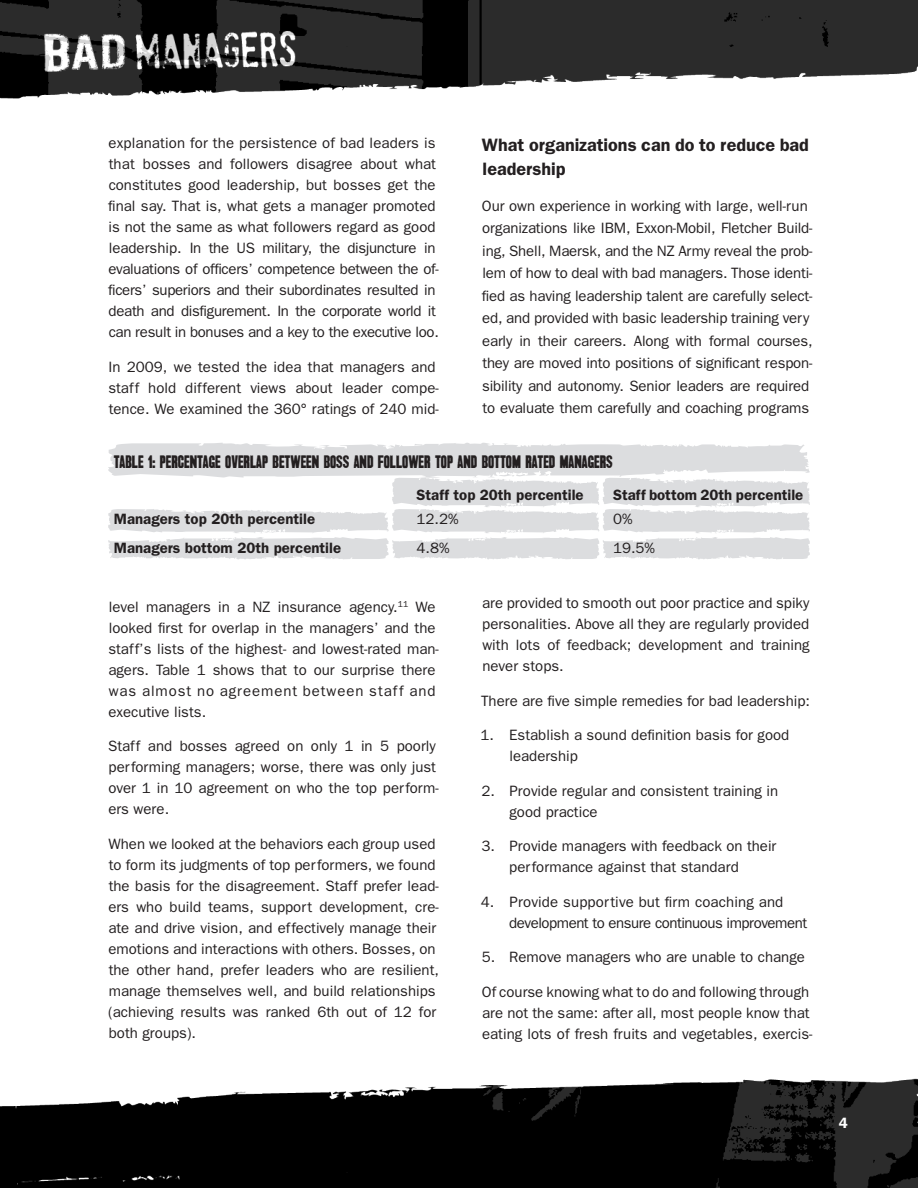
<style>
.page{position:relative;width:918px;height:1188px;background:#fff}
.page>*{position:absolute;margin:0;border:0;box-sizing:border-box;transform-origin:0 0}
.t1{font:18px "Briscoe Dispatch";color:#231f20}
.t2{font:600 18px/24px "Franklin Gothic";color:#231f20}
.t3{font:15px/21px "Franklin Gothic";color:#231f20}
.t4{font:600 15px "Franklin Gothic";color:#231f20}
.t5{font:15px "Franklin Gothic";letter-spacing:-.03em;color:#231f20}
.t6{font:600 15px "Franklin Gothic";color:#fff}
</style>
<div class="page">
<img style="left:0;top:0;width:918px;height:1188px">
<div style="left:108px;top:417px;width:702px;height:168px;background:#fff"></div>
<svg style="left:108px;top:442px;width:702px;height:118px"></svg>
<p class="t3" style="left:108px;top:132px;width:332px">explanation for the persistence of bad leaders is that bosses and followers disagree about what constitutes good leadership, but bosses get the final say. That is, what gets a manager promoted is not the same as what followers regard as good leadership. In the US military, the disjuncture in evaluations of officers’ competence between the of&shy;ficers’ superiors and their subordinates resulted in death and disfigurement. In the corporate world it can result in bonuses and a key to the executive loo.</p>
<p class="t3" style="left:108px;top:356px;width:332px">In 2009, we tested the idea that managers and staff hold different views about leader compe&shy;tence. We examined the 360° ratings of 240 mid-</p>
<p class="t2" style="left:482px;top:132px;width:329px">What organizations can do to reduce bad leadership</p>
<p class="t3" style="left:482px;top:195px;width:328px">Our own experience in working with large, well-run</p>
<p class="t3" style="left:482px;top:216px;width:332px;line-height:22.5px">organizations like IBM, Exxon-Mobil, Fletcher Build&shy;ing, Shell, Maersk, and the NZ Army reveal the prob&shy;lem of how to deal with bad managers. Those identi&shy;fied as having leadership talent are carefully select&shy;ed, and provided with basic leadership training very early in their careers. Along with formal courses, they are moved into positions of significant respon&shy;sibility and autonomy. Senior leaders are required to evaluate them carefully and coaching programs</p>
<p class="t1" style="left:114px;top:455px;width:500px">TABLE 1: PERCENTAGE OVERLAP BETWEEN BOSS AND FOLLOWER TOP AND BOTTOM RATED MANAGERS</p>
<p class="t4" style="left:417px;top:486px;width:169px">Staff top 20th percentile</p>
<p class="t4" style="left:613px;top:486px;width:192px">Staff bottom 20th percentile</p>
<p class="t4" style="left:114px;top:510px;width:203px">Managers top 20th percentile</p>
<p class="t3" style="left:417px;top:508px;width:43px">12.2%</p>
<p class="t3" style="left:613px;top:508px;width:21px">0%</p>
<p class="t4" style="left:114px;top:539px;width:229px">Managers bottom 20th percentile</p>
<p class="t3" style="left:417px;top:537px;width:34px">4.8%</p>
<p class="t3" style="left:613px;top:537px;width:43px">19.5%</p>
<p class="t3" style="left:108px;top:596px;width:332px">level managers in a NZ insurance agency.<sup>11</sup> We looked first for overlap in the managers’ and the staff’s lists of the highest- and lowest-rated man&shy;agers. Table 1 shows that to our surprise there was almost no agreement between staff and</p>
<p class="t3" style="left:108px;top:701px;width:99px">executive lists.</p>
<p class="t3" style="left:108px;top:735px;width:332px">Staff and bosses agreed on only 1 in 5 poorly performing managers; worse, there was only just over 1 in 10 agreement on who the top perform&shy;ers were.</p>
<p class="t3" style="left:108px;top:833px;width:332px">When we looked at the behaviors each group used to form its judgments of top performers, we found the basis for the disagreement. Staff prefer lead&shy;ers who build teams, support development, cre&shy;ate and drive vision, and effectively manage their emotions and interactions with others. Bosses, on the other hand, prefer leaders who are resilient, manage themselves well, and build relationships (achieving results was ranked 6th out of 12 for both groups).</p>
<p class="t3" style="left:482px;top:592px;width:329px;text-align:justify">are provided to smooth out poor practice and spiky personalities. Above all they are regularly provided with lots of feedback; development and training never stops.</p>
<p class="t3" style="left:481px;top:690px;width:330px">There are five simple remedies for bad leadership:</p>
<p class="t3" style="left:509px;top:724px;width:281px;text-indent:-29px">1. Establish a sound definition basis for good leadership</p>
<p class="t3" style="left:509px;top:780px;width:270px;text-indent:-28px">2. Provide regular and consistent training in good practice</p>
<p class="t3" style="left:509px;top:835px;width:269px;text-indent:-28px">3. Provide managers with feedback on their performance against that standard</p>
<p class="t3" style="left:481px;top:891px;width:304px">4. Provide supportive but firm coaching and</p>
<p class="t5" style="left:509px;top:914px;width:299px">development to ensure continuous improvement</p>
<p class="t3" style="left:482px;top:946px;width:325px">5. Remove managers who are unable to change</p>
<p class="t3" style="left:482px;top:981px;width:332px">Of course knowing what to do and following through are not the same: after all, most people know that eating lots of fresh fruits and vegetables, exercis-</p>
<p class="t6" style="left:839px;top:1114px;width:10px">4</p>
</div>
